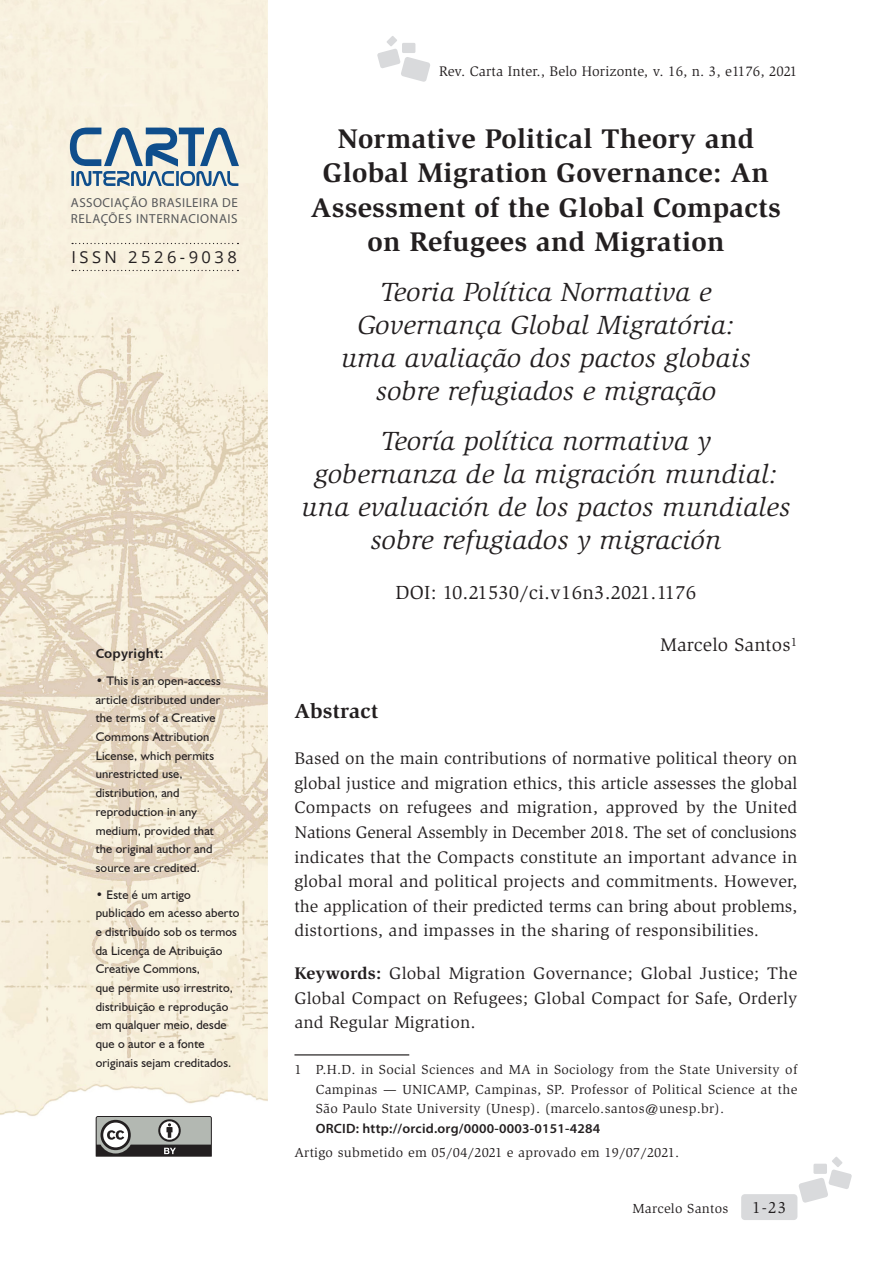
<style>
.page{position:relative;width:893px;height:1263px;background:#fff}
.page>*{position:absolute;margin:0;border:0;box-sizing:border-box;transform-origin:0 0}
._01_titulo{font:700 27.75px/34.5px "Slimbach Std";letter-spacing:.01em;color:#231f20;text-align:center}
._02_tit_ingles{font:italic 27px/33px "Slimbach Std";letter-spacing:.01em;color:#231f20;text-align:center}
._04_sub-sub{font:700 21px "Slimbach Std";letter-spacing:.01em;color:#231f20}
._00_doi{font:19.5px "Slimbach Std";letter-spacing:.01em;color:#231f20}
._08_Corpo_do_texto{font:18.75px "Slimbach Std";letter-spacing:.01em;color:#231f20}
._05_resumos{font:17.25px/24.6px "Slimbach Std";letter-spacing:.01em;color:#231f20;text-align:justify}
._05_resumos-2{font:17.25px/24.6px "Slimbach Std";letter-spacing:.01em;color:#231f20;text-align:justify;scale:1.04 1}
.t1{font:16.5px "Open Sans";letter-spacing:.21em;color:#231f20}
.t2{font:16.5px "Slimbach Std";color:#231f20}
.t3{font:14.25px "Slimbach Std";letter-spacing:.01em;color:#231f20}
._06_rodape{font:13.5px/19.5px "Slimbach Std";letter-spacing:.02em;color:#231f20;text-align:justify}
._06_rodape-2{font:600 13.5px "Myriad Pro";letter-spacing:.015em;color:#231f20}
.t4{font:13.05px "Myriad Pro";letter-spacing:.04em;color:#57585a}
.t5{font:13.05px "Humanist 777 BT Bold B";letter-spacing:.015em;color:#231f20}
.t6{font:12.45px/18.8px "Humanist 521 BT";letter-spacing:.015em;color:#231f20}
.s1{font-weight:700}
</style>
<div class="page">
<div style="left:741px;top:1194px;width:56px;height:26px;background:#d9dadc;border-radius:4px"></div>
<svg style="left:799px;top:1157px;width:53px;height:46px"></svg>
<svg style="left:377px;top:36px;width:53px;height:46px"></svg>
<img style="left:0;top:0;width:267px;height:1142px">
<hr style="left:294px;top:1054px;width:115px;height:1px;background:#231f20">
<svg style="left:70px;top:128px;width:169px;height:58px;background:#9eb2bf"></svg>
<svg style="left:72px;top:243px;width:166px;height:1px"></svg>
<svg style="left:72px;top:270px;width:166px;height:1px"></svg>
<svg style="left:96px;top:1116px;width:116px;height:41px;background:#868684"></svg>
<p class="t4" style="left:71px;top:195px;width:169px">ASSOCIAÇÃO BRASILEIRA DE</p>
<p class="t4" style="left:71px;top:210px;width:168px">RELAÇÕES INTERNACIONAIS</p>
<p class="t1" style="left:71px;top:246px;width:167px">ISSN 2526-9038</p>
<p class="t5" style="left:96px;top:646px;width:69px">Copyright:</p>
<p class="t6" style="left:96px;top:671px;width:127px">• This is an open-access article distributed under the terms of a Creative<br>Commons Attribution<br>License, which permits unrestricted use, distribution, and reproduction in any medium, provided that the original author and source are credited.</p>
<p class="t6" style="left:96px;top:885px;width:145px">• Este é um artigo publicado em acesso aberto e distribuído sob os termos da Licença de Atribuição<br>Creative Commons,<br>que permite uso irrestrito, distribuição e reprodução em qualquer meio, desde que o autor e a fonte originais sejam creditados.</p>
<p class="t3" style="left:439px;top:63px;width:360px">Rev. Carta Inter., Belo Horizonte, v. 16, n. 3, e1176, 2021</p>
<p class="_01_titulo" style="left:311px;top:121px;width:472px">Normative Political Theory and<br>Global Migration Governance: An<br>Assessment of the Global Compacts on Refugees and Migration</p>
<p class="_02_tit_ingles" style="left:341px;top:276px;width:411px">Teoria Política Normativa e<br>Governança Global Migratória: uma avaliação dos pactos globais sobre refugiados e migração</p>
<p class="_02_tit_ingles" style="left:301px;top:425px;width:490px">Teoría política normativa y<br>gobernanza de la migración mundial: una evaluación de los pactos mundiales sobre refugiados y migración</p>
<p class="_00_doi" style="left:396px;top:581px;width:302px">DOI: 10.21530/ci.v16n3.2021.1176</p>
<p class="_08_Corpo_do_texto" style="left:660px;top:633px;width:139px">Marcelo Santos<sup>1</sup></p>
<p class="_04_sub-sub" style="left:294px;top:699px;width:85px">Abstract</p>
<p class="_05_resumos" style="left:294px;top:746px;width:504px">Based on the main contributions of normative political theory on global justice and migration ethics, this article assesses the global Compacts on refugees and migration, approved by the United Nations General Assembly in December 2018. The set of conclusions indicates that the Compacts constitute an important advance in global moral and political projects and commitments. However, the application of their predicted terms can bring about problems, distortions, and impasses in the sharing of responsibilities.</p>
<p class="_05_resumos-2" style="left:294px;top:961px;width:485px"><span class="s1">Keywords:</span> Global Migration Governance; Global Justice; The Global Compact on Refugees; Global Compact for Safe, Orderly and Regular Migration.</p>
<p class="_06_rodape" style="left:316px;top:1060px;width:483px;text-indent:-21px">1 P.H.D. in Social Sciences and MA in Sociology from the State University of Campinas — UNICAMP, Campinas, SP. Professor of Political Science at the São Paulo State University (Unesp). (marcelo.santos@unesp.br).</p>
<p class="_06_rodape-2" style="left:316px;top:1120px;width:286px">ORCID: http://orcid.org/0000-0003-0151-4284</p>
<p class="_06_rodape" style="left:294px;top:1142px;width:386px">Artigo submetido em 05/04/2021 e aprovado em 19/07/2021.</p>
<p class="_06_rodape" style="left:633px;top:1198px;width:97px">Marcelo Santos</p>
<p class="t2" style="left:752px;top:1198px;width:36px">1-23</p>
</div>
